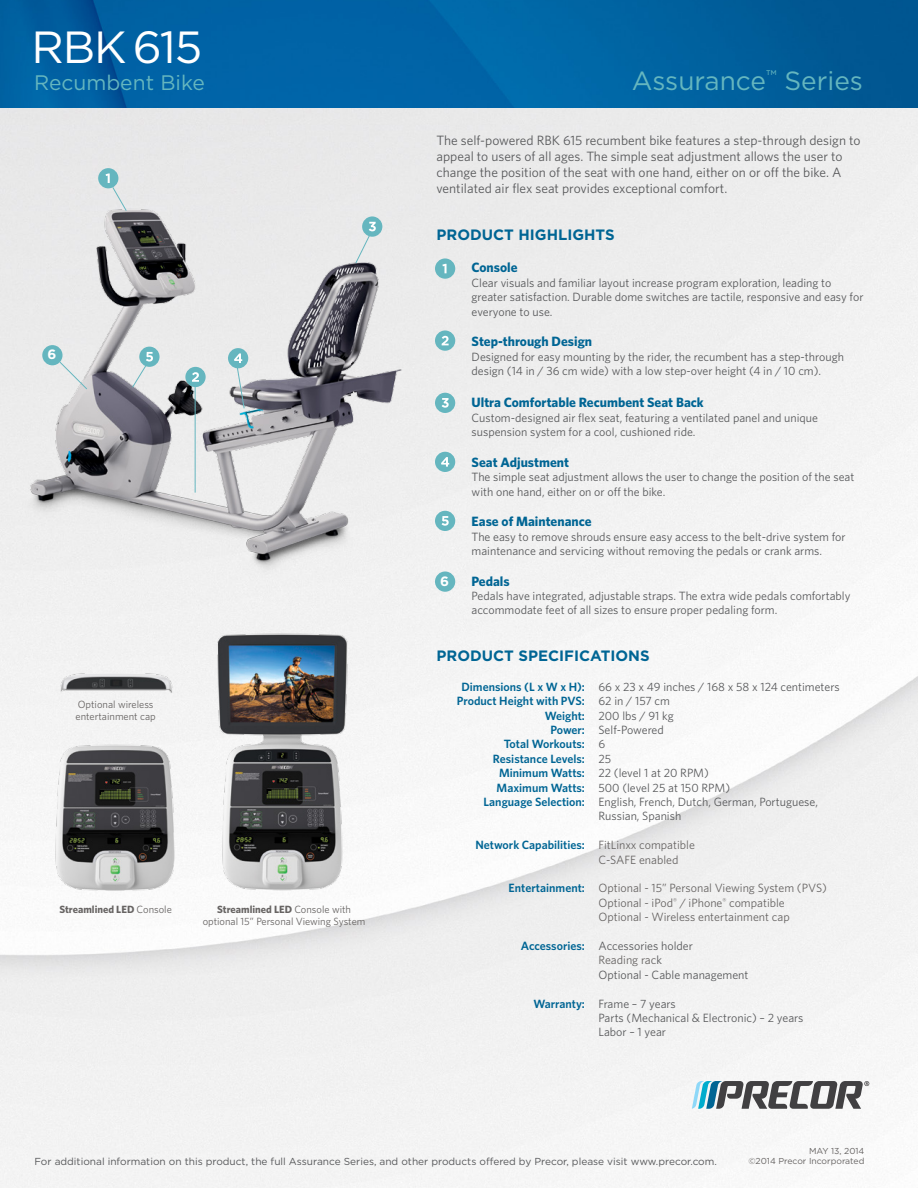
<style>
.page{position:relative;width:918px;height:1188px;background:#fff}
.page>*{position:absolute;margin:0;border:0;box-sizing:border-box;transform-origin:0 0}
.t1{font:45px "Gotham";letter-spacing:-.025em;color:#fff}
.t2{font:26.25px "Gotham";color:#65b6bf}
.t3{font:21px "Gotham";color:#65b6bf}
.t4{font:700 15px "Gotham";color:#006594}
.t5{font:13.5px/16.2px "Whitney";color:#58595b}
.t6{font:700 13.5px "Whitney";color:#006594}
.t7{font:700 13.5px "Gotham";color:#fff}
.t8{font:12px/14.4px "Whitney";color:#58595b}
.t9{font:12px/14.4px "Whitney";color:#676463}
.t10{font:600 12px "Whitney";color:#006594}
.t11{font:10.5px/12.6px "Whitney";color:#676463;text-align:center}
.t12{font:700 10.5px "Whitney";color:#676463}
.t13{font:10.2px "Gotham";color:#58595b}
.t14{font:8.7px "Gotham";color:#676463}
.s1{font-weight:400}
.s2{font-weight:700}
.s3{font-weight:600;color:#006594}
.s4{font-weight:400;color:#58595b}
.s5{color:#676463}
</style>
<div class="page">
<img style="left:0;top:0;width:918px;height:108px">
<svg style="left:692px;top:1081px;width:177px;height:28px"></svg>
<img style="left:52px;top:744px;width:126px;height:148px">
<img style="left:59px;top:670px;width:116px;height:26px">
<img style="left:211px;top:632px;width:140px;height:262px">
<div style="left:435px;top:258px;width:20px;height:21px;background:#65b6bf;border-radius:50%"></div>
<svg style="left:442px;top:264px;width:5px;height:9px"></svg>
<div style="left:435px;top:330px;width:20px;height:21px;background:#65b6bf;border-radius:50%"></div>
<svg style="left:442px;top:336px;width:7px;height:9px"></svg>
<div style="left:435px;top:393px;width:20px;height:20px;background:#65b6bf;border-radius:50%"></div>
<svg style="left:442px;top:398px;width:7px;height:10px"></svg>
<div style="left:435px;top:452px;width:20px;height:20px;background:#65b6bf;border-radius:50%"></div>
<svg style="left:441px;top:457px;width:8px;height:10px"></svg>
<div style="left:435px;top:511px;width:20px;height:20px;background:#65b6bf;border-radius:50%"></div>
<svg style="left:442px;top:516px;width:7px;height:10px"></svg>
<img style="left:0;top:109px;width:418px;height:491px">
<hr style="left:195px;top:386px;width:1px;height:107px;background:#65b6bf">
<div style="left:98px;top:168px;width:20px;height:20px;background:#65b6bf;border-radius:50%"></div>
<svg style="left:106px;top:174px;width:21px;height:38px"></svg>
<div style="left:185px;top:367px;width:21px;height:20px;background:#65b6bf;border-radius:50%"></div>
<svg style="left:192px;top:372px;width:7px;height:10px"></svg>
<div style="left:362px;top:216px;width:20px;height:21px;background:#65b6bf;border-radius:50%"></div>
<svg style="left:355px;top:222px;width:21px;height:42px"></svg>
<div style="left:228px;top:348px;width:20px;height:20px;background:#65b6bf;border-radius:50%"></div>
<svg style="left:234px;top:353px;width:11px;height:56px"></svg>
<div style="left:139px;top:347px;width:21px;height:20px;background:#65b6bf;border-radius:50%"></div>
<svg style="left:132px;top:352px;width:21px;height:36px"></svg>
<svg style="left:59px;top:361px;width:29px;height:29px"></svg>
<div style="left:42px;top:345px;width:21px;height:20px;background:#65b6bf;border-radius:50%"></div>
<div style="left:435px;top:572px;width:20px;height:20px;background:#65b6bf;border-radius:50%"></div>
<h1 class="t1" style="left:32px;top:20px;width:172px">RBK 615</h1>
<h3 class="t3" style="left:34px;top:70px;width:172px">Recumbent Bike</h3>
<p class="t7" style="left:48px;top:346px;width:10px">6</p>
<p class="t11" style="left:76px;top:698px;width:82px;text-align:left">Optional wireless entertainment cap</p>
<p class="t12" style="left:59px;top:902px;width:114px">Streamlined LED <span class="s1">Console</span></p>
<p class="t11" style="left:203px;top:902px;width:164px"><span class="s2">Streamlined LED</span> Console with optional 15” Personal Viewing System</p>
<h2 class="t2" style="left:632px;top:65px;width:233px">Assurance<sup>™</sup> Series</h2>
<p class="t5" style="left:436px;top:131px;width:426px">The self-powered RBK 615 recumbent bike features a step-through design to appeal to users of all ages. The simple seat adjustment allows the user to change the position of the seat with one hand, either on or off the bike. A ventilated air flex seat provides exceptional comfort.</p>
<p class="t4" style="left:436px;top:226px;width:180px">PRODUCT HIGH LIGHTS</p>
<p class="t6" style="left:472px;top:259px;width:48px">Console</p>
<p class="t8" style="left:472px;top:275px;width:393px">Clear visuals and familiar layout increase program exploration, leading to greater satisfaction. Durable dome switches are tactile, responsive and easy for everyone to use.</p>
<p class="t6" style="left:472px;top:332px;width:122px">Step-through Design</p>
<p class="t8" style="left:472px;top:349px;width:374px">Designed for easy mounting by the rider, the recumbent has a step-through design (14 in / 36 cm wide) with a low step-over height (4 in / 10 cm).</p>
<p class="t6" style="left:472px;top:394px;width:234px">Ultra Comfortable Recumbent Seat Back</p>
<p class="t8" style="left:472px;top:410px;width:348px">Custom-designed air flex seat, featuring a ventilated panel and unique suspension system for a cool, cushioned ride.</p>
<p class="t6" style="left:472px;top:453px;width:99px">Seat Adjustment</p>
<p class="t8" style="left:472px;top:470px;width:384px">The simple seat adjustment allows the user to change the position of the seat with one hand, either on or off the bike.</p>
<p class="t6" style="left:472px;top:512px;width:121px">Ease of Maintenance</p>
<p class="t8" style="left:472px;top:529px;width:376px">The easy to remove shrouds ensure easy access to the belt-drive system for maintenance and servicing without removing the pedals or crank arms.</p>
<p class="t6" style="left:472px;top:572px;width:40px">Pedals</p>
<p class="t8" style="left:472px;top:588px;width:380px">Pedals have integrated, adjustable straps. The extra wide pedals comfortably accommodate feet of all sizes to ensure proper pedaling form.</p>
<p class="t4" style="left:436px;top:647px;width:215px">PRODUCT SPECIFICATIONS</p>
<p class="t8" style="left:462px;top:679px;width:380px"><span class="s3">Dimensions (L x W x H):</span> 66 x 23 x 49 inches / 168 x 58 x 124 centimeters</p>
<p class="t10" style="left:457px;top:693px;width:215px">Product Height with PVS: <span class="s4">62 in / 157 cm</span></p>
<p class="t8" style="left:545px;top:708px;width:131px"><span class="s3">Weight:</span> 200 lbs / 91 kg</p>
<p class="t8" style="left:550px;top:722px;width:115px"><span class="s3">Power:</span> Self-Powered</p>
<p class="t10" style="left:504px;top:736px;width:103px">Total Workouts: <span class="s4">6</span></p>
<p class="t10" style="left:493px;top:751px;width:120px">Resistance Levels: <span class="s4">25</span></p>
<p class="t8" style="left:499px;top:766px;width:211px"><span class="s3">Minimum Watts:</span> 22 (level 1 at 20 RPM)</p>
<p class="t8" style="left:497px;top:780px;width:235px"><span class="s3">Maximum Watts:</span> 500 (level 25 at 150 RPM)</p>
<p class="t8" style="left:484px;top:794px;width:336px"><span class="s3">Language Selection:</span> English, French, Dutch, German, Portuguese,</p>
<p class="t8" style="left:598px;top:809px;width:84px">Russian, Spanish</p>
<p class="t9" style="left:598px;top:838px;width:98px;text-indent:-123px"><span class="s3">Network Capabilities:</span> FitLinxx compatible<br>C-SAFE enabled</p>
<p class="t9" style="left:598px;top:881px;width:230px;text-indent:-90px"><span class="s3">Entertainment:</span> Optional - 15” Personal Viewing System (PVS)<br>Optional - iPod<sup>®</sup> / iPhone<sup>®</sup> compatible<br>Optional - Wireless entertainment cap</p>
<p class="t8" style="left:598px;top:938px;width:152px;text-indent:-78px"><span class="s3">Accessories:</span> Accessories holder<br><span class="s5">Reading rac</span>k<br>Optional - Cable management</p>
<p class="t8" style="left:598px;top:996px;width:207px;text-indent:-65px"><span class="s3">Warranty:</span> Frame – 7 years<br>Parts (Mechanical &amp; Electronic) – 2 years<br>Labor – 1 year</p>
<p class="t7" style="left:440px;top:573px;width:10px">6</p>
<p class="t14" style="left:809px;top:1145px;width:57px">May 13, 2014</p>
<p class="t13" style="left:35px;top:1156px;width:684px">For additional information on this product, the full Assurance Series, and other products offered by Precor, please visit www.precor.com.</p>
<p class="t14" style="left:748px;top:1156px;width:117px">©2014 Precor I ncorporated</p>
</div>
